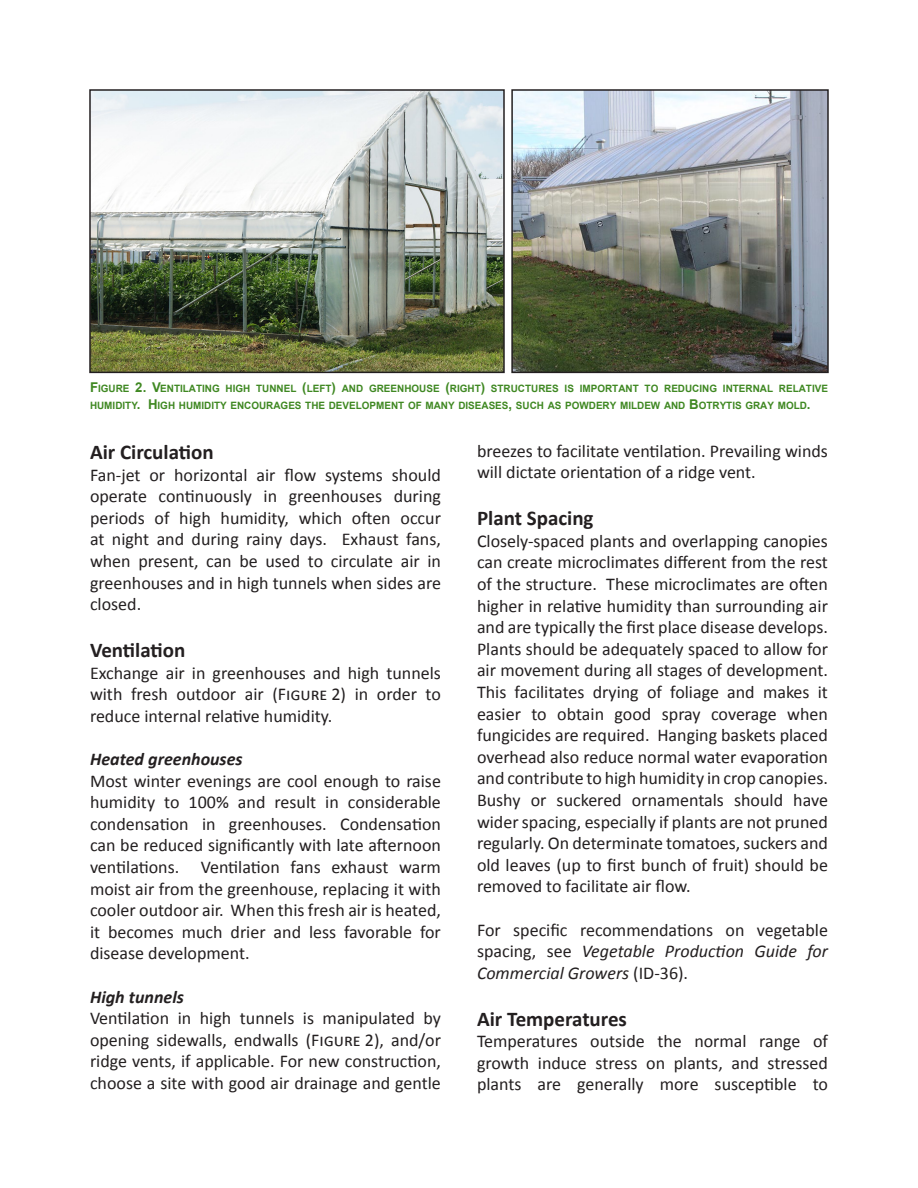
<style>
.page{position:relative;width:918px;height:1188px;background:#fff}
.page>*{position:absolute;margin:0;border:0;box-sizing:border-box;transform-origin:0 0}
.t1{font:700 21px "Calibri";color:#231f20}
.t2{font:18px/21.6px "Calibri";color:#231f20;text-align:justify}
.t3{font:italic 700 18px "Calibri";color:#231f20}
.t4{font:700 10.2px/16.2px "Arial";color:#3f8822}
.s1{font-size:13.5px}
.s2{font-style:italic}
</style>
<div class="page">
<img style="left:514px;top:92px;width:312px;height:278px">
<div style="left:511px;top:89px;width:318px;height:284px;border:2px solid #231f20"></div>
<img style="left:92px;top:92px;width:410px;height:278px">
<div style="left:89px;top:89px;width:416px;height:284px;border:2px solid #231f20"></div>
<p class="t4" style="left:90px;top:381px;width:740px"><span class="s1">F</span>IGURE <span class="s1">2. V</span>ENTILATING HIGH TUNNEL <span class="s1">(</span>LEFT<span class="s1">)</span> AND GREENHOUSE <span class="s1">(</span>RIGHT<span class="s1">)</span> STRUCTURES IS IMPORTANT TO REDUCING INTERNAL RELATIVE<br>HUMIDITY<span class="s1">. H</span> IGH HUMIDITY ENCOURAGES THE DEVELOPMENT OF MANY DISEASES<span class="s1">,</span> SUCH AS POWDERY MILDEW AND <span class="s1">B</span>OTRYTIS GRAY MOLD<span class="s1">.</span></p>
<p class="t1" style="left:90px;top:439px;width:125px">Air Circulation</p>
<p class="t2" style="left:90px;top:464px;width:352px">Fan-jet or horizontal air flow systems should operate continuously in greenhouses during periods of high humidity, which often occur at night and during rainy days. Exhaust fans, when present, can be used to circulate air in greenhouses and in high tunnels when sides are closed.</p>
<p class="t1" style="left:90px;top:637px;width:97px">Ventilation</p>
<p class="t2" style="left:90px;top:662px;width:352px">Exchange air in greenhouses and high tunnels with fresh outdoor air (Figure 2) in order to reduce internal relative humidity.</p>
<p class="t3" style="left:90px;top:748px;width:154px">Heated greenhouses</p>
<p class="t2" style="left:90px;top:770px;width:353px">Most winter evenings are cool enough to raise humidity to 100% and result in considerable condensation in greenhouses. Condensation can be reduced significantly with late afternoon ventilations. Ventilation fans exhaust warm moist air from the greenhouse, replacing it with cooler outdoor air. When this fresh air is heated, it becomes much drier and less favorable for disease development.</p>
<p class="t3" style="left:90px;top:985px;width:95px">High tunnels</p>
<p class="t2" style="left:90px;top:1007px;width:353px">Ventilation in high tunnels is manipulated by opening sidewalls, endwalls (Figure 2), and/or ridge vents, if applicable. For new construction, choose a site with good air drainage and gentle</p>
<p class="t2" style="left:477px;top:440px;width:352px">breezes to facilitate ventilation. Prevailing winds will dictate orientation of a ridge vent.</p>
<p class="t1" style="left:477px;top:505px;width:118px">Plant Spacing</p>
<p class="t2" style="left:477px;top:530px;width:353px">Closely-spaced plants and overlapping canopies can create microclimates different from the rest of the structure. These microclimates are often higher in relative humidity than surrounding air and are typically the first place disease develops.<br>Plants should be adequately spaced to allow for air movement during all stages of development.<br>This facilitates drying of foliage and makes it easier to obtain good spray coverage when fungicides are required. Hanging baskets placed overhead also reduce normal water evaporation and contribute to high humidity in crop canopies.<br>Bushy or suckered ornamentals should have wider spacing, especially if plants are not pruned regularly. On determinate tomatoes, suckers and old leaves (up to first bunch of fruit) should be removed to facilitate air flow.</p>
<p class="t2" style="left:477px;top:919px;width:353px">For specific recommendations on vegetable spacing, see <span class="s2">Vegetable Production Guide for Commercial Growers</span> (ID-36).</p>
<p class="t1" style="left:477px;top:1005px;width:152px">Air Temperatures</p>
<p class="t2" style="left:477px;top:1030px;width:353px">Temperatures outside the normal range of growth induce stress on plants, and stressed plants are generally more susceptible to</p>
</div>
